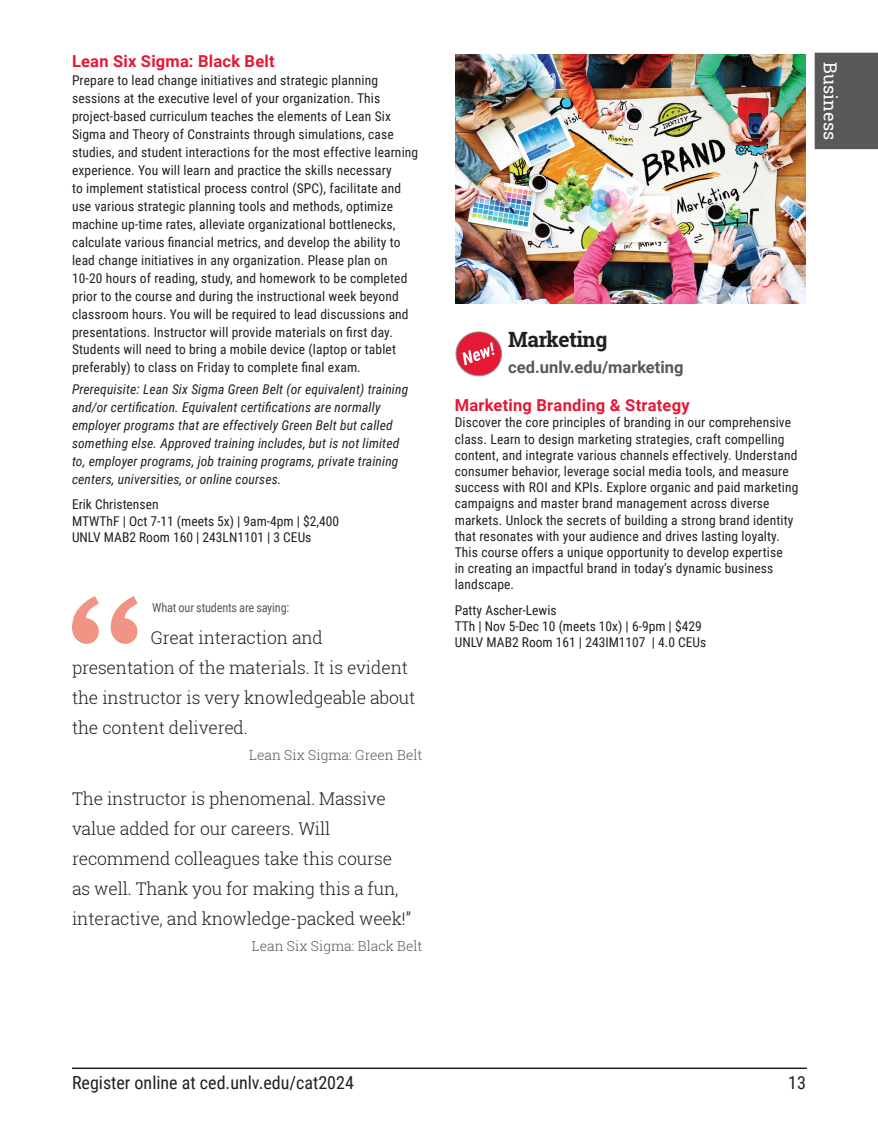
<style>
.page{position:relative;width:878px;height:1121px;background:#fff}
.page>*{position:absolute;margin:0;border:0;box-sizing:border-box;transform-origin:0 0}
.Group_Title{font:700 21px "Roboto Slab";letter-spacing:-.025em;color:#231f20}
.t1{font:18px "Roboto Condensed";color:#231f20}
.t2{font:18px "Roboto Slab";letter-spacing:.01em;color:#fff}
.Testimonial{font:300 17.55px/30px "Roboto Slab";letter-spacing:-.01em;color:#231f20}
.courseTitle{font:700 16.5px "Roboto";letter-spacing:.015em;color:#e51836}
.Group_Web_address{font:700 16.5px "Roboto";color:#57585a}
.Testimonial_source{font:300 13.8px "Roboto Slab";color:#57585a}
.courseDescription{font:13.5px/18px "Roboto Condensed";letter-spacing:.01em;color:#231f20}
.courseDescription-2{font:italic 13.5px/18px "Roboto Condensed";letter-spacing:.01em;color:#231f20}
.courseInfo{font:13.5px/16.2px "Roboto Condensed";color:#231f20}
.Testimonial_Intro_Phrase{font:12.45px "Roboto Condensed";letter-spacing:-.015em;color:#57585a}
</style>
<div class="page">
<div style="left:814px;top:53px;width:64px;height:96px;background:#57585a"></div>
<hr style="left:72px;top:1067px;width:734px;height:2px;background:#231f20">
<div style="left:456px;top:332px;width:45px;height:44px;background:#e51836;border-radius:50%"></div>
<div style="left:455px;top:331px;width:46px;height:45px;border:1px solid #939598;border-radius:50%"></div>
<svg style="left:462px;top:342px;width:32px;height:23px"></svg>
<img style="left:455px;top:54px;width:351px;height:249px">
<svg style="left:72px;top:596px;width:66px;height:48px"></svg>
<h2 class="courseTitle" style="left:72px;top:50px;width:204px">Lean Six Sigma: Black Belt</h2>
<p class="courseDescription" style="left:72px;top:71px;width:347px">Prepare to lead change initiatives and strategic planning sessions at the executive level of your organization. This project-based curriculum teaches the elements of Lean Six Sigma and Theory of Constraints through simulations, case studies, and student interactions for the most effective learning experience. You will learn and practice the skills necessary<br>to implement statistical process control (SPC), facilitate and use various strategic planning tools and methods, optimize machine up-time rates, alleviate organizational bottlenecks, calculate various financial metrics, and develop the ability to lead change initiatives in any organization. Please plan on 10-20 hours of reading, study, and homework to be completed prior to the course and during the instructional week beyond classroom hours. You will be required to lead discussions and presentations. Instructor will provide materials on first day.</p>
<p class="courseDescription" style="left:72px;top:339px;width:325px">Students will need to bring a mobile device (laptop or tablet preferably) to class on Friday to complete final exam.</p>
<p class="courseDescription-2" style="left:72px;top:380px;width:337px">Prerequisite: Lean Six Sigma Green Belt (or equivalent) training and/or certification. Equivalent certifications are normally employer programs that are effectively Green Belt but called something else. Approved training includes, but is not limited to, employer programs, job training programs, private training centers, universities, or online courses.</p>
<p class="courseInfo" style="left:72px;top:496px;width:269px">Erik Christensen<br>MTWThF | Oct 7-11 (meets 5x) | 9am-4pm | $2,400<br>UNLV MAB2 Room 160 | 243LN1101 | 3 CEUs</p>
<p class="Testimonial_Intro_Phrase" style="left:152px;top:599px;width:139px">What our students are saying:</p>
<p class="Testimonial" style="left:72px;top:622px;width:345px;text-indent:79px">Great interaction and presentation of the materials. It is evident the instructor is very knowledgeable about the content delivered.</p>
<p class="Testimonial_source" style="left:249px;top:745px;width:175px">Lean Six Sigma: Green Belt</p>
<p class="Testimonial" style="left:72px;top:783px;width:340px">The instructor is phenomenal. Massive value added for our careers. Will recommend colleagues take this course as well. Thank you for making this a fun, interactive, and knowledge-packed week!”</p>
<p class="Testimonial_source" style="left:252px;top:936px;width:172px">Lean Six Sigma: Black Belt</p>
<h2 class="t2" style="left:842px;top:62px;width:80px;rotate:90deg">Business</h2>
<h2 class="Group_Title" style="left:508px;top:325px;width:101px">Marketing</h2>
<h3 class="Group_Web_address" style="left:508px;top:356px;width:177px">ced.unlv.edu/marketing</h3>
<h2 class="courseTitle" style="left:454px;top:394px;width:236px">Marketing Branding &amp; Strategy</h2>
<p class="courseDescription" style="left:455px;top:414px;width:345px;line-height:16.2px">Discover the core principles of branding in our comprehensive class. Learn to design marketing strategies, craft compelling content, and integrate various channels effectively. Understand consumer behavior, leverage social media tools, and measure success with ROI and KPIs. Explore organic and paid marketing campaigns and master brand management across diverse markets. Unlock the secrets of building a strong brand identity that resonates with your audience and drives lasting loyalty.<br>This course offers a unique opportunity to develop expertise<br>in creating an impactful brand in today’s dynamic business landscape.</p>
<p class="courseInfo" style="left:455px;top:601px;width:253px">Patty Ascher-Lewis<br>TTh | Nov 5-Dec 10 (meets 10x) | 6-9pm | $429<br>UNLV MAB2 Room 161 | 243IM1107 | 4.0 CEUs</p>
<h2 class="t1" style="left:72px;top:1069px;width:283px">Register online at ced.unlv.edu/cat2024</h2>
<h2 class="t1" style="left:788px;top:1069px;width:19px">13</h2>
</div>
